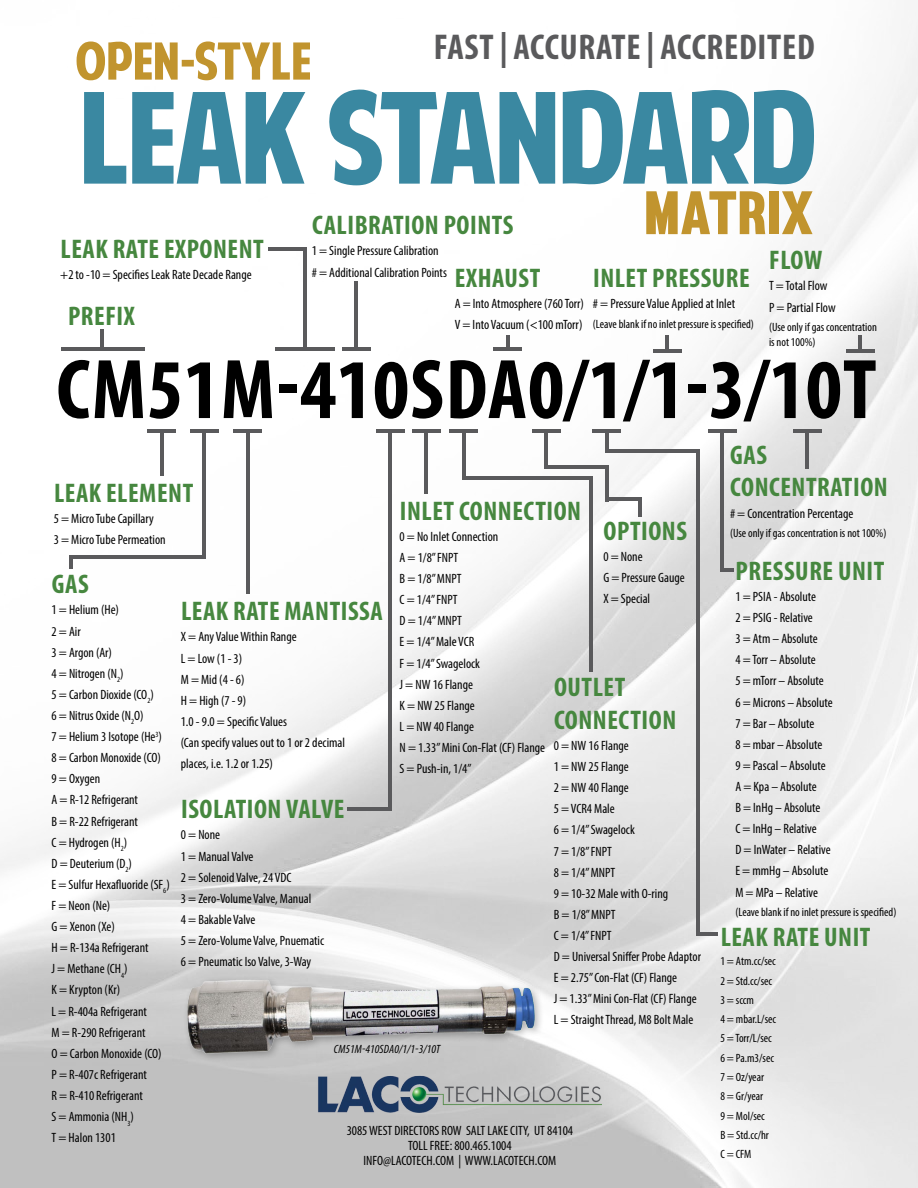
<style>
.page{position:relative;width:918px;height:1188px;background:#fff}
.page>*{position:absolute;margin:0;border:0;box-sizing:border-box;transform-origin:0 0}
.t1{font:126px "American Purpose";letter-spacing:-.02em;color:#3a88a1}
.t2{font:700 condensed 85.5px "Myriad Pro";letter-spacing:.01em;color:#000}
.t3{font:60px "Muro";color:#c1942e}
.t4{font:51.15px "American Purpose";color:#c1942e}
.t5{font:700 condensed 36px "Myriad Pro";letter-spacing:.02em;color:#5a5a5c}
.t6{font:700 condensed 27px/32.4px "Myriad Pro";letter-spacing:.02em;color:#46873f}
.t7{font:condensed 13.5px/21.1px "Myriad Pro";color:#000}
.t8{font:condensed 12px/19.4px "Myriad Pro";color:#000}
.t9{font:italic condensed 12px "Myriad Pro";letter-spacing:.01em;color:#000}
</style>
<div class="page">
<img style="left:0;top:12px;width:918px;height:1176px">
<img style="left:317px;top:1067px;width:286px;height:49px">
<hr style="left:101px;top:329px;width:3px;height:19px;background:#5a5a5c">
<hr style="left:160px;top:433px;width:3px;height:43px;background:#5a5a5c">
<hr style="left:61px;top:348px;width:84px;height:3px;background:#5a5a5c">
<hr style="left:147px;top:429px;width:29px;height:4px;background:#5a5a5c">
<hr style="left:202px;top:433px;width:4px;height:126px;background:#5a5a5c">
<hr style="left:69px;top:556px;width:137px;height:3px;background:#5a5a5c">
<hr style="left:69px;top:556px;width:4px;height:13px;background:#5a5a5c">
<hr style="left:190px;top:429px;width:28px;height:4px;background:#5a5a5c">
<hr style="left:275px;top:348px;width:60px;height:3px;background:#5a5a5c">
<hr style="left:246px;top:433px;width:3px;height:161px;background:#5a5a5c">
<hr style="left:233px;top:429px;width:29px;height:4px;background:#5a5a5c">
<hr style="left:303px;top:247px;width:3px;height:101px;background:#5a5a5c">
<hr style="left:268px;top:247px;width:38px;height:3px;background:#5a5a5c">
<hr style="left:342px;top:348px;width:29px;height:3px;background:#5a5a5c">
<hr style="left:355px;top:281px;width:3px;height:67px;background:#5a5a5c">
<hr style="left:389px;top:433px;width:3px;height:378px;background:#5a5a5c">
<hr style="left:376px;top:429px;width:29px;height:4px;background:#5a5a5c">
<hr style="left:425px;top:433px;width:3px;height:61px;background:#5a5a5c">
<hr style="left:412px;top:429px;width:29px;height:4px;background:#5a5a5c">
<hr style="left:462px;top:433px;width:4px;height:43px;background:#5a5a5c">
<hr style="left:450px;top:429px;width:28px;height:4px;background:#5a5a5c">
<hr style="left:506px;top:335px;width:4px;height:13px;background:#5a5a5c">
<hr style="left:494px;top:348px;width:28px;height:3px;background:#5a5a5c">
<hr style="left:462px;top:476px;width:131px;height:4px;background:#5a5a5c">
<hr style="left:589px;top:476px;width:4px;height:196px;background:#5a5a5c">
<hr style="left:545px;top:433px;width:3px;height:36px;background:#5a5a5c">
<hr style="left:532px;top:429px;width:29px;height:4px;background:#5a5a5c">
<hr style="left:605px;top:433px;width:3px;height:18px;background:#5a5a5c">
<hr style="left:592px;top:429px;width:29px;height:4px;background:#5a5a5c">
<hr style="left:605px;top:449px;width:94px;height:3px;background:#5a5a5c">
<div style="left:183px;top:976px;width:361px;height:86px;background:#000;opacity:.3"></div>
<img style="left:181px;top:976px;width:361px;height:84px">
<hr style="left:347px;top:807px;width:45px;height:4px;background:#5a5a5c">
<hr style="left:665px;top:335px;width:4px;height:15px;background:#5a5a5c">
<hr style="left:653px;top:349px;width:28px;height:3px;background:#5a5a5c">
<hr style="left:545px;top:465px;width:63px;height:4px;background:#5a5a5c">
<hr style="left:605px;top:465px;width:3px;height:36px;background:#5a5a5c">
<hr style="left:605px;top:498px;width:37px;height:3px;background:#5a5a5c">
<hr style="left:638px;top:498px;width:4px;height:18px;background:#5a5a5c">
<hr style="left:696px;top:449px;width:3px;height:487px;background:#5a5a5c">
<hr style="left:699px;top:933px;width:19px;height:3px;background:#5a5a5c">
<hr style="left:721px;top:433px;width:3px;height:139px;background:#5a5a5c">
<hr style="left:708px;top:429px;width:28px;height:4px;background:#5a5a5c">
<svg style="left:724px;top:569px;width:10px;height:3px"></svg>
<hr style="left:806px;top:433px;width:3px;height:36px;background:#5a5a5c">
<hr style="left:793px;top:429px;width:29px;height:4px;background:#5a5a5c">
<hr style="left:858px;top:335px;width:4px;height:15px;background:#5a5a5c">
<hr style="left:846px;top:349px;width:28px;height:3px;background:#5a5a5c">
<h3 class="t4" style="left:75px;top:41px;width:237px">OPEN-STYLE</h3>
<h3 class="t5" style="left:434px;top:25px;width:382px">FAST | ACCURATE | ACCREDITED</h3>
<h1 class="t1" style="left:79px;top:88px;width:740px">LEAK STANDARD</h1>
<h3 class="t6" style="left:61px;top:232px;width:205px">LEAK RATE EXPONENT</h3>
<p class="t7" style="left:60px;top:264px;width:193px">+2 to -10 = Specifies Leak Rate Decade Range</p>
<h3 class="t6" style="left:68px;top:299px;width:68px">PREFIX</h3>
<h3 class="t6" style="left:312px;top:209px;width:203px">CALIBRATION POINTS</h3>
<p class="t7" style="left:312px;top:240px;width:137px">1 = Single Pressure Calibration # = Additional Calibration Points</p>
<h3 class="t6" style="left:455px;top:261px;width:87px">EXHAUST</h3>
<p class="t7" style="left:455px;top:293px;width:131px">A = Into Atmosphere (760 Torr)<br>V = Into Vacuum (&lt;100 mTorr)</p>
<h3 class="t3" style="left:644px;top:177px;width:171px">MATRIX</h3>
<h3 class="t6" style="left:593px;top:261px;width:158px">INLET PRESSURE</h3>
<p class="t7" style="left:593px;top:293px;width:144px"># = Pressure Value Applied at Inlet</p>
<p class="t8" style="left:593px;top:314px;width:163px">(Leave blank if no inlet pressure is specified)</p>
<h3 class="t6" style="left:769px;top:244px;width:55px">FLOW</h3>
<p class="t7" style="left:769px;top:275px;width:68px">T = Total Flow<br>P = Partial Flow</p>
<p class="t8" style="left:769px;top:320px;width:109px;line-height:15px">(Use only if gas concentration is not 100%)</p>
<h2 class="t2" style="left:56px;top:336px;width:822px">CM51M-410SDA0/1/1-3/10T</h2>
<h3 class="t6" style="left:54px;top:476px;width:141px">LEAK ELEMENT</h3>
<p class="t7" style="left:54px;top:508px;width:113px">5 = Micro Tube Capillary<br>3 = Micro Tube Permeation</p>
<h3 class="t6" style="left:52px;top:568px;width:38px">GAS</h3>
<p class="t7" style="left:52px;top:599px;width:120px">1 = Helium (He)<br>2 = Air<br>3 = Argon (Ar)<br>4 = Nitrogen (N<sub>2</sub>)<br>5 = Carbon Dioxide (CO<sub>2</sub>)<br>6 = Nitrus Oxide (N<sub>2</sub>O)<br>7 = Helium 3 Isotope (He<sup>3</sup>)<br>8 = Carbon Monoxide (CO)<br>9 = Oxygen<br>A = R-12 Refrigerant<br>B = R-22 Refrigerant<br>C = Hydrogen (H<sub>2</sub>)<br>D = Deuterium (D<sub>2</sub>)<br>E = Sulfur Hexafluoride (SF<sub>6</sub>)<br>F = Neon (Ne)<br>G = Xenon (Xe)<br>H = R-134a Refrigerant<br>J = Methane (CH<sub>4</sub>)<br>K = Krypton (Kr)<br>L = R-404a Refrigerant<br>M = R-290 Refrigerant<br>O = Carbon Monoxide (CO)<br>P = R-407c Refrigerant<br>R = R-410 Refrigerant<br>S = Ammonia (NH<sub>3</sub>)<br>T = Halon 1301</p>
<h3 class="t6" style="left:181px;top:595px;width:203px">LEAK RATE MANTISSA</h3>
<h3 class="t6" style="left:400px;top:494px;width:183px">INLET CONNECTION</h3>
<p class="t7" style="left:400px;top:526px;width:147px">0 = No Inlet Connection<br>A = 1/8” FNPT<br>B = 1/8” MNPT<br>C = 1/4” FNPT<br>D = 1/4” MNPT<br>E = 1/4” Male VCR<br>F = 1/4” Swagelock<br>J = NW 16 Flange<br>K = NW 25 Flange<br>L = NW 40 Flange<br>N = 1.33” Mini Con-Flat (CF) Flange<br>S = Push-in, 1/4”</p>
<h3 class="t6" style="left:604px;top:514px;width:85px">OPTIONS</h3>
<p class="t7" style="left:603px;top:546px;width:83px">0 = None<br>G = Pressure Gauge<br>X = Special</p>
<p class="t7" style="left:181px;top:626px;width:166px">X = Any Value Within Range<br>L = Low (1 - 3)<br>M = Mid (4 - 6)<br>H = High (7 - 9)<br>1.0 - 9.0 = Specific Values<br>(Can specify values out to 1 or 2 decimal places, i.e. 1.2 or 1.25)</p>
<h3 class="t6" style="left:554px;top:671px;width:124px">OUTLET<br>CONNECTION</h3>
<p class="t7" style="left:554px;top:735px;width:149px">0 = NW 16 Flange<br>1 = NW 25 Flange<br>2 = NW 40 Flange<br>5 = VCR4 Male<br>6 = 1/4” Swagelock<br>7 = 1/8” FNPT<br>8 = 1/4” MNPT<br>9 = 10-32 Male with O-ring<br>B = 1/8” MNPT<br>C = 1/4” FNPT<br>D = Universal Sniffer Probe Adaptor<br>E = 2.75” Con-Flat (CF) Flange<br>J = 1.33” Mini Con-Flat (CF) Flange<br>L = Straight Thread, M8 Bolt Male</p>
<h3 class="t6" style="left:181px;top:793px;width:165px">ISOLATION VALVE</h3>
<p class="t7" style="left:181px;top:824px;width:145px">0 = None<br>1 = Manual Valve<br>2 = Solenoid Valve, 24 VDC<br>3 = Zero-Volume Valve, Manual<br>4 = Bakable Valve<br>5 = Zero-Volume Valve, Pnuematic<br>6 = Pneumatic Iso Valve, 3-Way</p>
<p class="t9" style="left:334px;top:1041px;width:108px">CM51M-410SDA0/1/1-3/10T</p>
<p class="t7" style="left:347px;top:1123px;width:228px;line-height:15px;text-align:center">3085 WEST DIRECTORS ROW SALT LAKE CITY, UT 84104<br>TOLL FREE: 800.465.1004<br>INFO@LACOTECH.COM | WWW.LACOTECH.COM</p>
<h3 class="t6" style="left:730px;top:438px;width:159px">GAS<br>CONCENTRATION</h3>
<p class="t7" style="left:730px;top:502px;width:125px"># = Concentration Percentage</p>
<p class="t8" style="left:730px;top:524px;width:158px">(Use only if gas concentration is not 100%)</p>
<h3 class="t6" style="left:736px;top:554px;width:150px">PRESSURE UNIT</h3>
<p class="t7" style="left:735px;top:586px;width:99px">1 = PSIA - Absolute<br>2 = PSIG - Relative<br>3 = Atm – Absolute<br>4 = Torr – Absolute<br>5 = mTorr – Absolute<br>6 = Microns – Absolute<br>7 = Bar – Absolute<br>8 = mbar – Absolute<br>9 = Pascal – Absolute<br>A = Kpa – Absolute<br>B = InHg – Absolute<br>C = InHg – Relative<br>D = InWater – Relative<br>E = mmHg – Absolute<br>M = MPa – Relative</p>
<p class="t8" style="left:735px;top:903px;width:163px">(Leave blank if no inlet pressure is specified)</p>
<h3 class="t6" style="left:721px;top:920px;width:151px">LEAK RATE UNIT</h3>
<p class="t8" style="left:720px;top:951px;width:57px">1 = Atm.cc/sec<br>2 = Std.cc/sec<br>3 = sccm<br>4 = mbar.L/sec<br>5 = Torr/L/sec<br>6 = Pa.m3/sec<br>7 = Oz/year<br>8 = Gr/year<br>9 = Mol/sec<br>B = Std.cc/hr<br>C = CFM</p>
</div>
